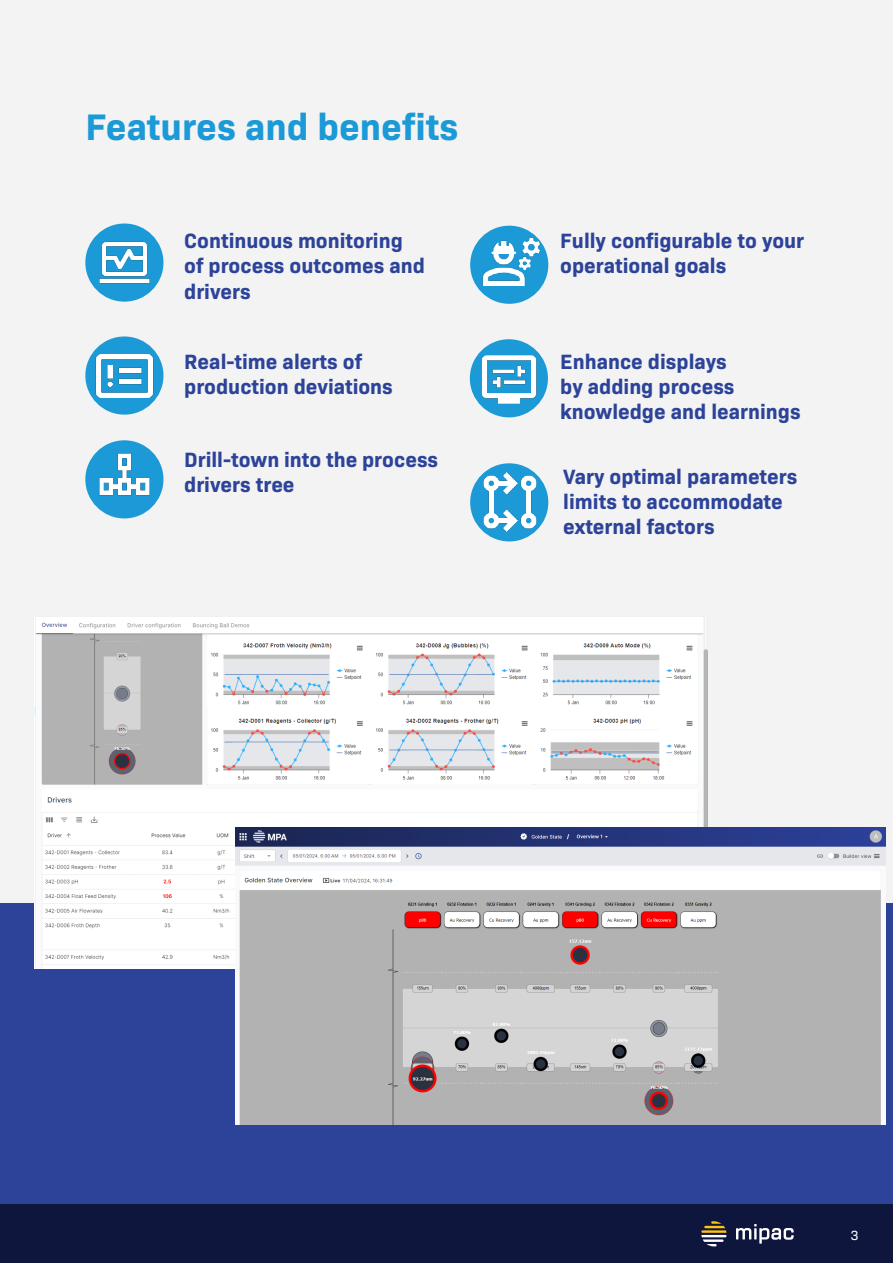
<style>
.page{position:relative;width:893px;height:1263px;background:#f3f3f3}
.page>*{position:absolute;margin:0;border:0;box-sizing:border-box;transform-origin:0 0}
.t1{font:700 37.5px "Bio Sans";color:#1b9ad7}
.body_copy{font:700 21px/25.2px "Bio Sans";color:#2c4399}
.t2{font:13.5px "Bio Sans";color:#fff}
</style>
<div class="page">
<div style="left:0;top:904px;width:893px;height:359px;background:#2c4399"></div>
<div style="left:0;top:1205px;width:893px;height:58px;background:#0f163d"></div>
<svg style="left:701px;top:1221px;width:25px;height:25px"></svg>
<svg style="left:736px;top:1224px;width:58px;height:20px"></svg>
<img style="left:34px;top:617px;width:673px;height:352px">
<div style="left:85px;top:223px;width:78px;height:79px;background:#1b9ad7;border-radius:50%"></div>
<img style="left:99px;top:241px;width:51px;height:43px">
<div style="left:470px;top:226px;width:78px;height:78px;background:#1b9ad7;border-radius:50%"></div>
<img style="left:481px;top:231px;width:62px;height:63px">
<div style="left:85px;top:336px;width:78px;height:79px;background:#1b9ad7;border-radius:50%"></div>
<img style="left:91px;top:343px;width:67px;height:65px">
<div style="left:470px;top:339px;width:78px;height:78px;background:#1b9ad7;border-radius:50%"></div>
<img style="left:476px;top:348px;width:66px;height:63px">
<div style="left:85px;top:440px;width:78px;height:78px;background:#1b9ad7;border-radius:50%"></div>
<img style="left:98px;top:447px;width:53px;height:49px">
<img style="left:235px;top:827px;width:650px;height:298px">
<div style="left:470px;top:463px;width:78px;height:78px;background:#1b9ad7;border-radius:50%"></div>
<img style="left:478px;top:470px;width:64px;height:64px">
<p class="t1" style="left:85px;top:98px;width:375px">Features and benefits</p>
<p class="body_copy" style="left:184px;top:226px;width:242px">Continuous monitoring of process outcomes and drivers</p>
<p class="body_copy" style="left:560px;top:226px;width:245px">Fully configurable to your operational goals</p>
<p class="body_copy" style="left:184px;top:347px;width:210px">Real-time alerts of production deviations</p>
<p class="body_copy" style="left:184px;top:445px;width:255px">Drill-town into the process drivers tree</p>
<p class="body_copy" style="left:560px;top:347px;width:242px">Enhance displays<br>by adding process knowledge and learnings</p>
<p class="body_copy" style="left:563px;top:462px;width:236px">Vary optimal parameters limits to accommodate external factors</p>
<p class="t2" style="left:850px;top:1225px;width:10px">3</p>
</div>
